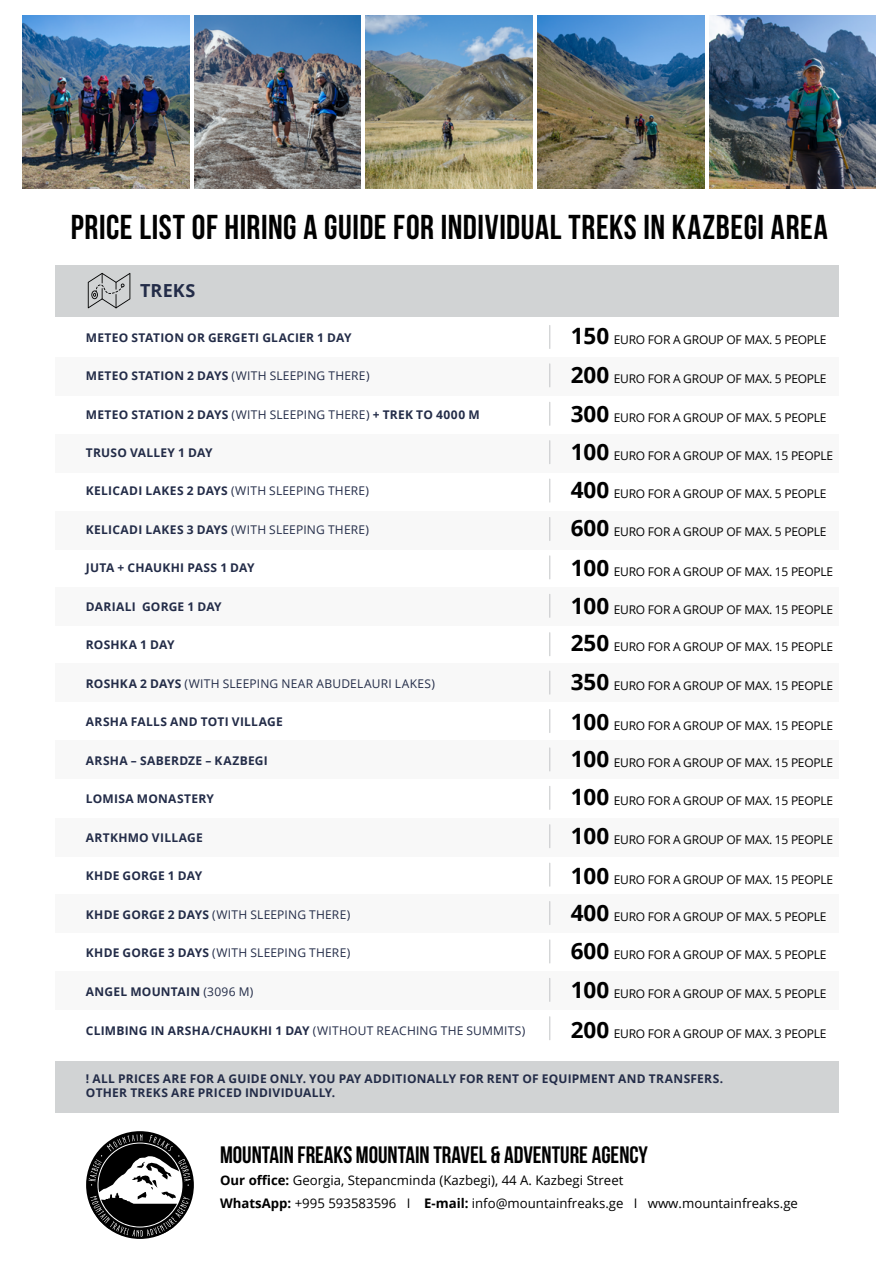
<style>
.page{position:relative;width:893px;height:1263px;background:#fff}
.page>*{position:absolute;margin:0;border:0;box-sizing:border-box;transform-origin:0 0}
.t1{font:700 34.5px "Bebas Neue";letter-spacing:.015em;color:#000}
.t2{font:700 23.7px "Bebas Neue";color:#000}
.t3{font:700 18px "Open Sans";letter-spacing:.01em;color:#232c48}
.t4{font:13.2px/22.5px "Open Sans";color:#000}
.t5{font:12px "Open Sans";letter-spacing:-.02em;color:#000}
.t6{font:700 12px/14.4px "Open Sans";letter-spacing:.02em;color:#232c48}
.t7{font:12px "Open Sans";letter-spacing:.015em;color:#232c48}
.s1{font-weight:700;font-size:22.5px}
.s2{font-weight:700}
.s3{font-weight:400}
</style>
<div class="page">
<img style="left:194px;top:16px;width:167px;height:172px">
<img style="left:366px;top:16px;width:166px;height:172px">
<img style="left:538px;top:16px;width:166px;height:172px">
<img style="left:22px;top:16px;width:167px;height:172px">
<svg style="left:86px;top:1131px;width:108px;height:108px"></svg>
<img style="left:709px;top:16px;width:167px;height:172px">
<div style="left:56px;top:357px;width:783px;height:39px;background:#f8f8f8"></div>
<div style="left:56px;top:664px;width:783px;height:38px;background:#f8f8f8"></div>
<div style="left:56px;top:587px;width:783px;height:38px;background:#f8f8f8"></div>
<div style="left:56px;top:511px;width:783px;height:39px;background:#f8f8f8"></div>
<div style="left:56px;top:818px;width:783px;height:38px;background:#f8f8f8"></div>
<div style="left:56px;top:895px;width:783px;height:38px;background:#f8f8f8"></div>
<div style="left:56px;top:266px;width:783px;height:51px;background:#d1d3d4"></div>
<div style="left:56px;top:1061px;width:783px;height:51px;background:#d1d3d4"></div>
<div style="left:56px;top:434px;width:783px;height:38px;background:#f8f8f8"></div>
<div style="left:56px;top:740px;width:783px;height:39px;background:#f8f8f8"></div>
<div style="left:56px;top:971px;width:783px;height:39px;background:#f8f8f8"></div>
<svg style="left:549px;top:364px;width:1px;height:23px"></svg>
<svg style="left:549px;top:633px;width:1px;height:23px"></svg>
<svg style="left:549px;top:517px;width:1px;height:24px"></svg>
<svg style="left:549px;top:786px;width:1px;height:23px"></svg>
<svg style="left:549px;top:940px;width:1px;height:23px"></svg>
<svg style="left:549px;top:441px;width:1px;height:23px"></svg>
<svg style="left:549px;top:709px;width:1px;height:24px"></svg>
<svg style="left:549px;top:863px;width:1px;height:23px"></svg>
<svg style="left:549px;top:325px;width:1px;height:23px"></svg>
<svg style="left:549px;top:594px;width:1px;height:23px"></svg>
<svg style="left:549px;top:479px;width:1px;height:23px"></svg>
<svg style="left:549px;top:748px;width:1px;height:23px"></svg>
<svg style="left:549px;top:901px;width:1px;height:24px"></svg>
<svg style="left:549px;top:402px;width:1px;height:23px"></svg>
<svg style="left:549px;top:671px;width:1px;height:23px"></svg>
<svg style="left:549px;top:556px;width:1px;height:23px"></svg>
<svg style="left:549px;top:825px;width:1px;height:23px"></svg>
<svg style="left:549px;top:978px;width:1px;height:23px"></svg>
<svg style="left:549px;top:1017px;width:1px;height:23px"></svg>
<svg style="left:88px;top:273px;width:42px;height:35px"></svg>
<h1 class="t1" style="left:71px;top:208px;width:759px">PRICE LIST OF HIRING A GUIDE FOR INDIVIDUAL TREKS IN KAZBEGI AREA</h1>
<h3 class="t3" style="left:140px;top:278px;width:57px">TREKS</h3>
<p class="t6" style="left:86px;top:330px;width:267px">METEO STATION OR GERGETI GLACIER 1 DAY</p>
<p class="t5" style="left:571px;top:331px;width:257px"><span class="s1">150</span> EURO FOR A GROUP OF MAX. 5 PEOPLE</p>
<p class="t7" style="left:86px;top:367px;width:285px"><span class="s2">METEO STATION 2 DAYS</span> (WITH SLEEPING THERE)</p>
<p class="t5" style="left:571px;top:370px;width:257px"><span class="s1">200</span> EURO FOR A GROUP OF MAX. 5 PEOPLE</p>
<p class="t6" style="left:86px;top:407px;width:395px">METEO STATION 2 DAYS <span class="s3">(WITH SLEEPING THERE)</span> + TREK TO 4000 M</p>
<p class="t5" style="left:571px;top:410px;width:257px"><span class="s1">300</span> EURO FOR A GROUP OF MAX. 5 PEOPLE</p>
<p class="t6" style="left:86px;top:445px;width:128px">TRUSO VALLEY 1 DAY</p>
<p class="t5" style="left:571px;top:447px;width:264px"><span class="s1">100</span> EURO FOR A GROUP OF MAX. 15 PEOPLE</p>
<p class="t7" style="left:86px;top:483px;width:285px"><span class="s2">KELICADI LAKES 2 DAYS</span> (WITH SLEEPING THERE)</p>
<p class="t5" style="left:571px;top:485px;width:257px"><span class="s1">400</span> EURO FOR A GROUP OF MAX. 5 PEOPLE</p>
<p class="t7" style="left:86px;top:521px;width:285px"><span class="s2">KELICADI LAKES 3 DAYS</span> (WITH SLEEPING THERE)</p>
<p class="t5" style="left:571px;top:524px;width:257px"><span class="s1">600</span> EURO FOR A GROUP OF MAX. 5 PEOPLE</p>
<p class="t6" style="left:86px;top:561px;width:170px">JUTA + CHAUKHI PASS 1 DAY</p>
<p class="t5" style="left:571px;top:563px;width:264px"><span class="s1">100</span> EURO FOR A GROUP OF MAX. 15 PEOPLE</p>
<p class="t6" style="left:86px;top:599px;width:137px">DARIALI GORGE 1 DAY</p>
<p class="t5" style="left:571px;top:601px;width:264px"><span class="s1">100</span> EURO FOR A GROUP OF MAX. 15 PEOPLE</p>
<p class="t5" style="left:571px;top:639px;width:264px"><span class="s1">250</span> EURO FOR A GROUP OF MAX. 15 PEOPLE</p>
<p class="t6" style="left:86px;top:637px;width:90px">ROSHKA 1 DAY</p>
<p class="t7" style="left:86px;top:675px;width:351px"><span class="s2">ROSHKA 2 DAYS</span> (WITH SLEEPING NEAR ABUDELAURI LAKES)</p>
<p class="t6" style="left:86px;top:714px;width:198px">ARSHA FALLS AND TOTI VILLAGE</p>
<p class="t6" style="left:86px;top:753px;width:183px">ARSHA – SABERDZE – KAZBEGI</p>
<p class="t6" style="left:86px;top:791px;width:130px">LOMISA MONASTERY</p>
<p class="t6" style="left:86px;top:830px;width:118px">ARTKHMO VILLAGE</p>
<p class="t6" style="left:86px;top:868px;width:118px">KHDE GORGE 1 DAY</p>
<p class="t7" style="left:86px;top:906px;width:266px"><span class="s2">KHDE GORGE 2 DAYS</span> (WITH SLEEPING THERE)</p>
<p class="t7" style="left:86px;top:945px;width:266px"><span class="s2">KHDE GORGE 3 DAYS</span> (WITH SLEEPING THERE)</p>
<p class="t6" style="left:86px;top:984px;width:169px">ANGEL MOUNTAIN <span class="s3">(3096 M)</span></p>
<p class="t6" style="left:86px;top:1023px;width:441px">CLIMBING IN ARSHA/CHAUKHI 1 DAY <span class="s3">(WITHOUT REACHING THE SUMMITS)</span></p>
<p class="t6" style="left:86px;top:1071px;width:639px">! ALL PRICES ARE FOR A GUIDE ONLY. YOU PAY ADDITIONALLY FOR RENT OF EQUIPMENT AND TRANSFERS.<br>OTHER TREKS ARE PRICED INDIVIDUALLY.</p>
<p class="t5" style="left:571px;top:678px;width:264px"><span class="s1">350</span> EURO FOR A GROUP OF MAX. 15 PEOPLE</p>
<p class="t5" style="left:571px;top:717px;width:264px"><span class="s1">100</span> EURO FOR A GROUP OF MAX. 15 PEOPLE</p>
<p class="t5" style="left:571px;top:755px;width:264px"><span class="s1">100</span> EURO FOR A GROUP OF MAX. 15 PEOPLE</p>
<p class="t5" style="left:571px;top:793px;width:264px"><span class="s1">100</span> EURO FOR A GROUP OF MAX. 15 PEOPLE</p>
<p class="t5" style="left:571px;top:831px;width:264px"><span class="s1">100</span> EURO FOR A GROUP OF MAX. 15 PEOPLE</p>
<p class="t5" style="left:571px;top:871px;width:264px"><span class="s1">100</span> EURO FOR A GROUP OF MAX. 15 PEOPLE</p>
<p class="t5" style="left:571px;top:909px;width:257px"><span class="s1">400</span> EURO FOR A GROUP OF MAX. 5 PEOPLE</p>
<p class="t5" style="left:571px;top:946px;width:257px"><span class="s1">600</span> EURO FOR A GROUP OF MAX. 5 PEOPLE</p>
<p class="t5" style="left:571px;top:985px;width:257px"><span class="s1">100</span> EURO FOR A GROUP OF MAX. 5 PEOPLE</p>
<p class="t5" style="left:571px;top:1025px;width:257px"><span class="s1">200</span> EURO FOR A GROUP OF MAX. 3 PEOPLE</p>
<h2 class="t2" style="left:220px;top:1141px;width:429px">MOUNTAIN FREAKS MOUNTAIN TRAVEL &amp; ADVENTURE AGENCY</h2>
<p class="t4" style="left:220px;top:1169px;width:579px"><span class="s2">Our office:</span> Georgia, Stepancminda (Kazbegi), 44 A. Kazbegi Street<br><span class="s2">WhatsApp:</span> +995 593583596 I <span class="s2">E-mail:</span> info@mountainfreaks.ge I www.mountainfreaks.ge</p>
</div>
